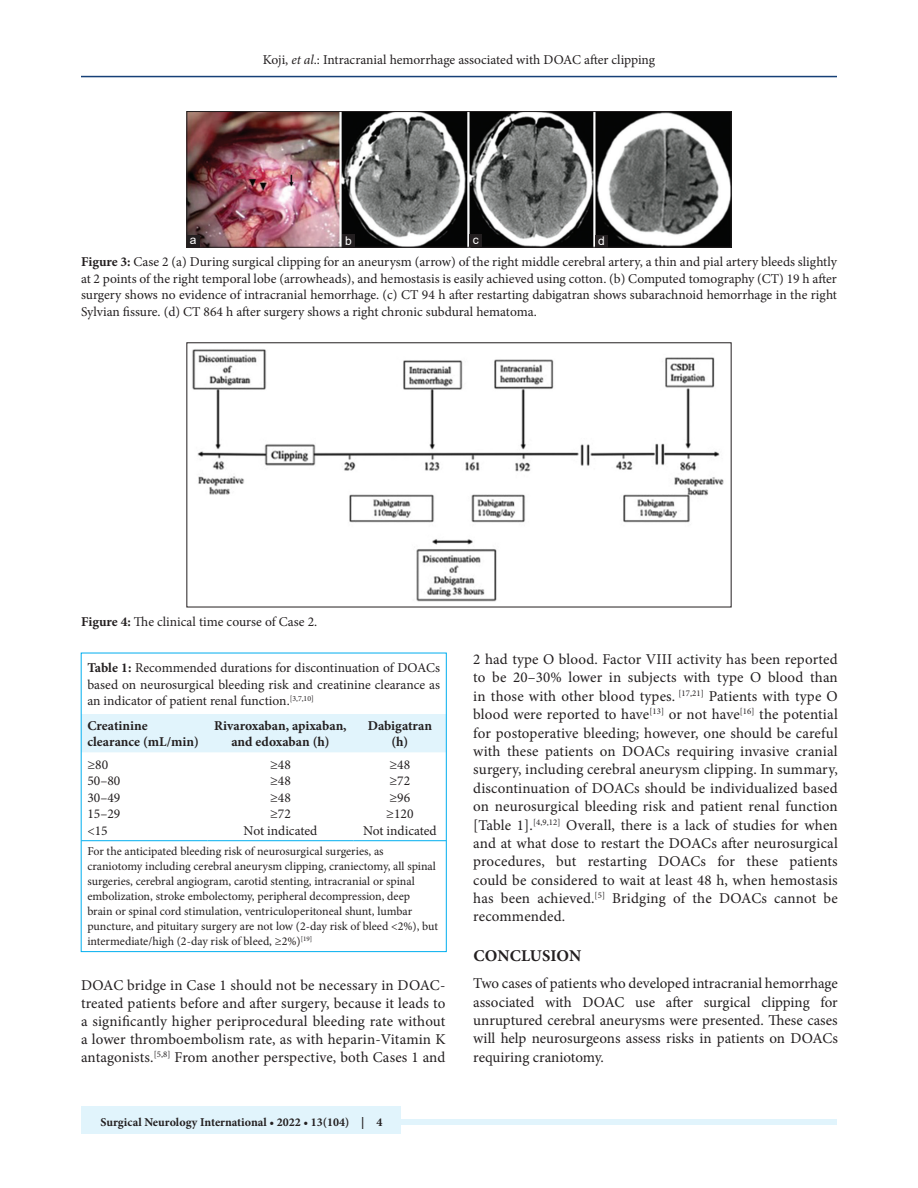
<style>
.page{position:relative;width:918px;height:1188px;background:#fff}
.page>*{position:absolute;margin:0;border:0;box-sizing:border-box;transform-origin:0 0}
.t1{font:700 16.5px "Minion Pro";color:#231f20}
.TX{font:15px/18.5px "Minion Pro";letter-spacing:.005em;color:#231f20;text-align:justify}
.FGC{font:13.5px/16.5px "Minion Pro";color:#231f20;text-align:justify}
.TT{font:13.5px/16.5px "Minion Pro";color:#231f20;text-align:justify}
.TCH{font:700 13.5px/16.5px "Minion Pro";color:#231f20;text-align:center}
.TB{font:13.5px "Minion Pro";color:#231f20}
.TBL{font:13.5px "Minion Pro";color:#231f20}
.TFN{font:12px/15px "Minion Pro";color:#231f20}
.t2{font:700 12px "Minion Pro";color:#231f20}
.LABEL{font:12px "Arial";color:#fff}
.s1{font-style:italic}
.s2{font-weight:700}
</style>
<div class="page">
<hr style="left:81px;top:76px;width:756px;height:1px;background:#164077">
<div style="left:81px;top:1119px;width:756px;height:6px;background:#e1f4fc"></div>
<div style="left:81px;top:1106px;width:319px;height:28px;background:#e1f4fc"></div>
<div style="left:83px;top:714px;width:362px;height:38px;background:#e1f4fc"></div>
<hr style="left:81px;top:840px;width:126px;height:1px;background:#00aeef">
<hr style="left:207px;top:840px;width:147px;height:1px;background:#00aeef">
<hr style="left:354px;top:840px;width:92px;height:1px;background:#00aeef">
<div style="left:81px;top:653px;width:366px;height:299px;border:1px solid #00aeef"></div>
<img style="left:192px;top:349px;width:532px;height:253px">
<img style="left:189px;top:113px;width:540px;height:132px">
<div style="left:187px;top:111px;width:544px;height:136px;border:1px solid #231f20"></div>
<div style="left:595px;top:235px;width:13px;height:12px;background:#231f20"></div>
<div style="left:470px;top:235px;width:12px;height:12px;background:#231f20"></div>
<div style="left:342px;top:235px;width:13px;height:12px;background:#231f20"></div>
<div style="left:187px;top:235px;width:12px;height:12px;background:#231f20"></div>
<p class="FGC" style="left:263px;top:51px;width:394px">Koji, <span class="s1">et al</span>.: Intracranial hemorrhage associated with DOAC after clipping</p>
<p class="LABEL" style="left:190px;top:232px;width:8px">a</p>
<p class="LABEL" style="left:345px;top:233px;width:8px">b</p>
<p class="LABEL" style="left:473px;top:232px;width:7px">c</p>
<p class="LABEL" style="left:598px;top:233px;width:8px">d</p>
<p class="FGC" style="left:81px;top:254px;width:758px"><span class="s2">Figure 3:</span> Case 2 (a) During surgical clipping for an aneurysm (arrow) of the right middle cerebral artery, a thin and pial artery bleeds slightly at 2 points of the right temporal lobe (arrowheads), and hemostasis is easily achieved using cotton. (b) Computed tomography (CT) 19 h after surgery shows no evidence of intracranial hemorrhage. (c) CT 94 h after restarting dabigatran shows subarachnoid hemorrhage in the right Sylvian fissure. (d) CT 864 h after surgery shows a right chronic subdural hematoma.</p>
<p class="FGC" style="left:81px;top:613px;width:238px"><span class="s2">Figure 4:</span> The clinical time course of Case 2.</p>
<p class="TT" style="left:87px;top:660px;width:354px"><span class="s2">Table 1:</span> Recommended durations for discontinuation of DOACs based on neurosurgical bleeding risk and creatinine clearance as an indicator of patient renal function.<sup>[3,7,10]</sup></p>
<p class="TCH" style="left:87px;top:717px;width:113px;text-align:left">Creatinine clearance (mL/min)</p>
<p class="TCH" style="left:214px;top:717px;width:134px">Rivaroxaban, apixaban, and edoxaban (h)</p>
<p class="TCH" style="left:368px;top:717px;width:66px">Dabigatran (h)</p>
<p class="TB" style="left:87px;top:755px;width:22px">≥80</p>
<p class="TB" style="left:270px;top:755px;width:22px">≥48</p>
<p class="TB" style="left:389px;top:755px;width:22px">≥48</p>
<p class="TB" style="left:87px;top:772px;width:34px">50–80</p>
<p class="TB" style="left:270px;top:772px;width:22px">≥48</p>
<p class="TB" style="left:389px;top:772px;width:22px">≥72</p>
<p class="TB" style="left:87px;top:788px;width:34px">30–49</p>
<p class="TB" style="left:270px;top:788px;width:22px">≥48</p>
<p class="TB" style="left:389px;top:788px;width:22px">≥96</p>
<p class="TB" style="left:87px;top:805px;width:34px">15–29</p>
<p class="TB" style="left:270px;top:805px;width:22px">≥72</p>
<p class="TB" style="left:386px;top:805px;width:29px">≥120</p>
<p class="TBL" style="left:87px;top:821px;width:22px">&lt;15</p>
<p class="TBL" style="left:244px;top:821px;width:75px">Not indicated</p>
<p class="TBL" style="left:363px;top:821px;width:75px">Not indicated</p>
<p class="TFN" style="left:87px;top:844px;width:352px">For the anticipated bleeding risk of neurosurgical surgeries, as craniotomy including cerebral aneurysm clipping, craniectomy, all spinal surgeries, cerebral angiogram, carotid stenting, intracranial or spinal embolization, stroke embolectomy, peripheral decompression, deep brain or spinal cord stimulation, ventriculoperitoneal shunt, lumbar puncture, and pituitary surgery are not low (2‑day risk of bleed &lt;2%), but intermediate/high (2‑day risk of bleed, ≥2%)<sup>[19]</sup></p>
<p class="TX" style="left:81px;top:976px;width:366px;line-height:18px">DOAC bridge in Case 1 should not be necessary in DOAC&shy;treated patients before and after surgery, because it leads to a significantly higher periprocedural bleeding rate without a lower thromboembolism rate, as with heparin-Vitamin K antagonists.<sup>[5,8]</sup> From another perspective, both Cases 1 and</p>
<p class="t2" style="left:100px;top:1113px;width:284px">Surgical Neurology International • 2022 • 13(104) | 4</p>
<p class="TX" style="left:473px;top:650px;width:366px">2 had type O blood. Factor VIII activity has been reported to be 20–30% lower in subjects with type O blood than in those with other blood types. <sup>[17,21]</sup> Patients with type O blood were reported to have<sup>[13]</sup> or not have<sup>[16]</sup> the potential for postoperative bleeding; however, one should be careful with these patients on DOACs requiring invasive cranial surgery, including cerebral aneurysm clipping. In summary, discontinuation of DOACs should be individualized based on neurosurgical bleeding risk and patient renal function [Table 1].<sup>[4,9,12]</sup> Overall, there is a lack of studies for when and at what dose to restart the DOACs after neurosurgical procedures, but restarting DOACs for these patients could be considered to wait at least 48 h, when hemostasis has been achieved.<sup>[5]</sup> Bridging of the DOACs cannot be recommended.</p>
<h1 class="t1" style="left:473px;top:944px;width:109px">CONCLUSION</h1>
<p class="TX" style="left:473px;top:974px;width:366px">Two cases of patients who developed intracranial hemorrhage associated with DOAC use after surgical clipping for unruptured cerebral aneurysms were presented. These cases will help neurosurgeons assess risks in patients on DOACs requiring craniotomy.</p>
</div>
